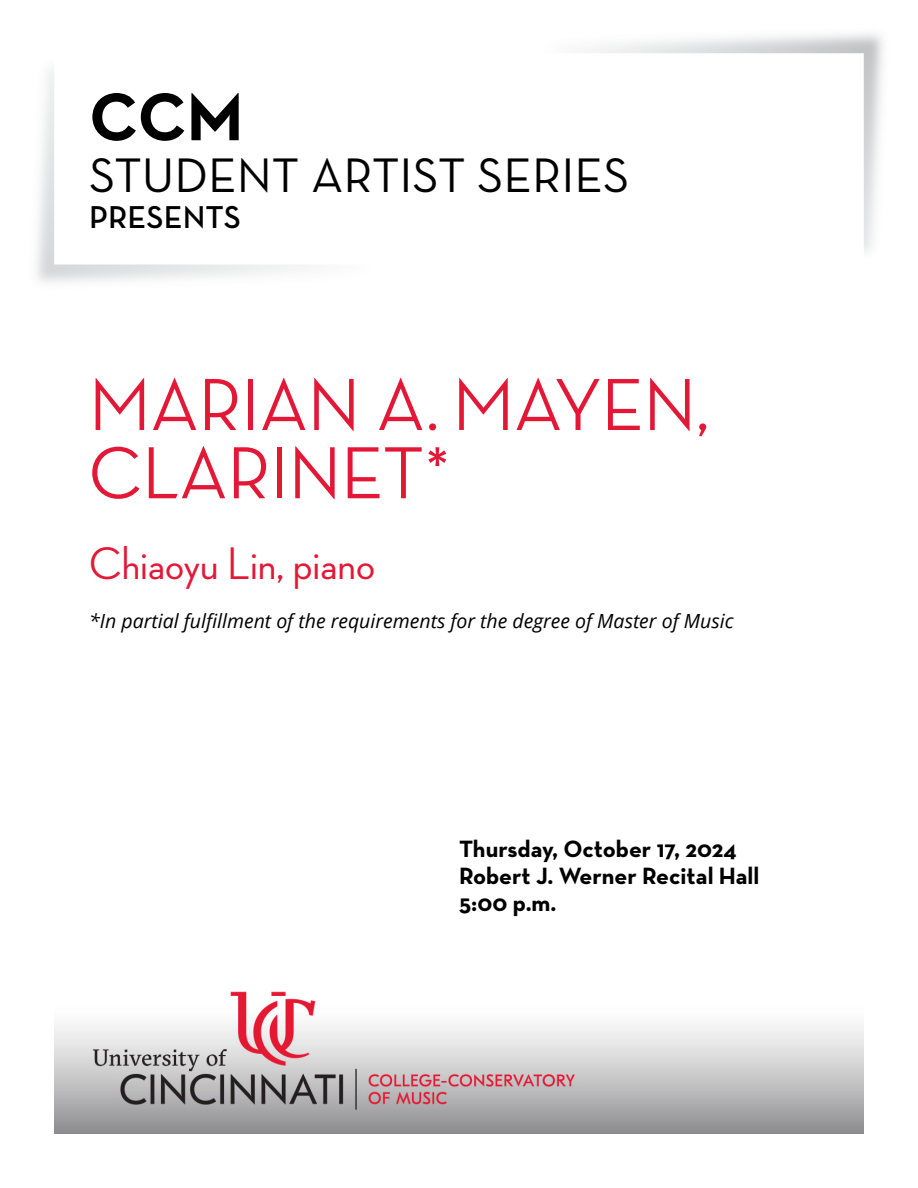
<style>
.page{position:relative;width:918px;height:1188px;background:#fff}
.page>*{position:absolute;margin:0;border:0;box-sizing:border-box;transform-origin:0 0}
.Concert_Title__H1{font:500 75px/68.2px "Neutra Disp";color:#e31837}
.Page_Intro__H1{font:700 68.7px "Neutra Text";color:#000}
.Page_Intro__H1-2{font:49.35px "Neutra Text";color:#000}
.Musician_Conductor__H2{font:500 46.5px "Neutra Disp";color:#e31837}
.Page_Intro__H1-3{font:600 32.25px "Neutra Text";color:#000}
.Date_Venue_Time__H3{font:700 24px/27px "Neutra Text";color:#000}
.In_partial_fulfillment_of__H2{font:italic 19.5px "Open Sans";color:#000}
</style>
<div class="page">
<img style="left:54px;top:991px;width:810px;height:143px">
<img style="left:589px;top:34px;width:294px;height:218px">
<h1 class="Page_Intro__H1" style="left:89px;top:74px;width:156px">CCM</h1>
<h1 class="Page_Intro__H1-2" style="left:89px;top:145px;width:542px">STUDENT ARTIST SERIES</h1>
<h1 class="Page_Intro__H1-3" style="left:89px;top:197px;width:153px">PRESENTS</h1>
<h1 class="Concert_Title__H1" style="left:89px;top:371px;width:622px">MARIAN A. MAYEN,<br>CLARINET*</h1>
<h2 class="Musician_Conductor__H2" style="left:89px;top:537px;width:287px">Chiaoyu Lin, piano</h2>
<h2 class="In_partial_fulfillment_of__H2" style="left:89px;top:608px;width:646px">*In partial fulfillment of the requirements for the degree of Master of Music</h2>
<h3 class="Date_Venue_Time__H3" style="left:459px;top:835px;width:302px">Thursday, October 17, 2024<br>Robert J. Werner Recital Hall</h3>
<h3 class="Date_Venue_Time__H3" style="left:459px;top:889px;width:99px">5:00 p.m.</h3>
</div>
